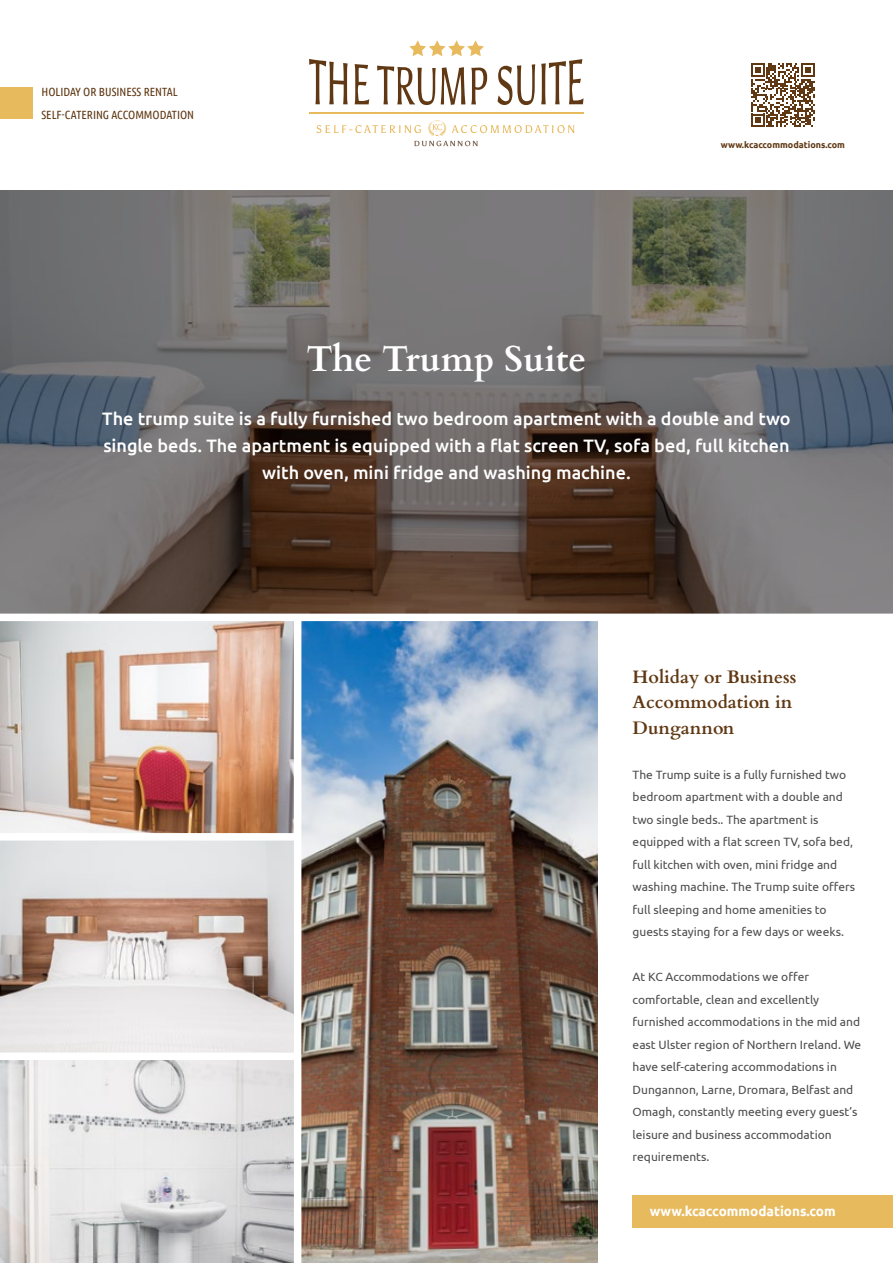
<style>
.page{position:relative;width:893px;height:1263px;background:#fff}
.page>*{position:absolute;margin:0;border:0;box-sizing:border-box;transform-origin:0 0}
.t1{font:700 36px "Cardo";color:#fff}
.t2{font:500 18px/27px "Ubuntu";color:#fff;text-align:center}
.t3{font:700 18px/25.5px "Cardo";color:#603813}
.t4{font:700 13.5px "Ubuntu";color:#fff}
.t5{font:12px/22.5px "Ubuntu";color:#4d4d4f}
.t6{font:11.85px/22px "Ubuntu Condensed";color:#603813}
.t7{font:700 9px "Ubuntu";color:#603813}
</style>
<div class="page">
<img style="left:0;top:621px;width:294px;height:212px">
<img style="left:301px;top:621px;width:296px;height:642px">
<svg style="left:0;top:190px;width:893px;height:424px;background:#696461"></svg>
<img style="left:0;top:1060px;width:294px;height:203px">
<img style="left:0;top:840px;width:294px;height:212px">
<div style="left:633px;top:1195px;width:260px;height:32px;background:#e8ba5e"></div>
<div style="left:0;top:88px;width:32px;height:31px;background:#e8ba5e"></div>
<svg style="left:309px;top:59px;width:39px;height:45px"></svg>
<svg style="left:355px;top:64px;width:14px;height:40px"></svg>
<svg style="left:377px;top:66px;width:88px;height:39px"></svg>
<svg style="left:471px;top:67px;width:16px;height:37px"></svg>
<svg style="left:498px;top:64px;width:37px;height:41px"></svg>
<svg style="left:541px;top:59px;width:42px;height:45px"></svg>
<svg style="left:409px;top:40px;width:75px;height:16px"></svg>
<hr style="left:309px;top:112px;width:275px;height:2px;background:#e8ba5e">
<svg style="left:317px;top:120px;width:257px;height:26px"></svg>
<svg style="left:751px;top:63px;width:64px;height:64px"></svg>
<p class="t6" style="left:41px;top:81px;width:154px">HOLIDAY OR BUSINESS RENTAL<br>SELF-CATERING ACCOMMODATION</p>
<p class="t7" style="left:721px;top:139px;width:125px">www.kcaccommodations.com</p>
<h1 class="t1" style="left:306px;top:330px;width:281px">The Trump Suite</h1>
<h2 class="t2" style="left:102px;top:405px;width:690px">The trump suite is a fully furnished two bedroom apartment with a double and two single beds. The apartment is equipped with a flat screen TV, sofa bed, full kitchen with oven, mini fridge and washing machine.</h2>
<h2 class="t3" style="left:633px;top:663px;width:165px">Holiday or Business<br>Accommodation in<br>Dungannon</h2>
<p class="t5" style="left:633px;top:763px;width:224px">The Trump suite is a fully furnished two bedroom apartment with a double and two single beds.. The apartment is equipped with a flat screen TV, sofa bed, full kitchen with oven, mini fridge and washing machine. The Trump suite offers full sleeping and home amenities to guests staying for a few days or weeks.</p>
<p class="t5" style="left:633px;top:965px;width:230px">At KC Accommodations we offer comfortable, clean and excellently furnished accommodations in the mid and east Ulster region of Northern Ireland. We have self-catering accommodations in Dungannon, Larne, Dromara, Belfast and Omagh, constantly meeting every guest’s leisure and business accommodation requirements.</p>
<p class="t4" style="left:650px;top:1202px;width:187px">www.kcaccommodations.com</p>
</div>
